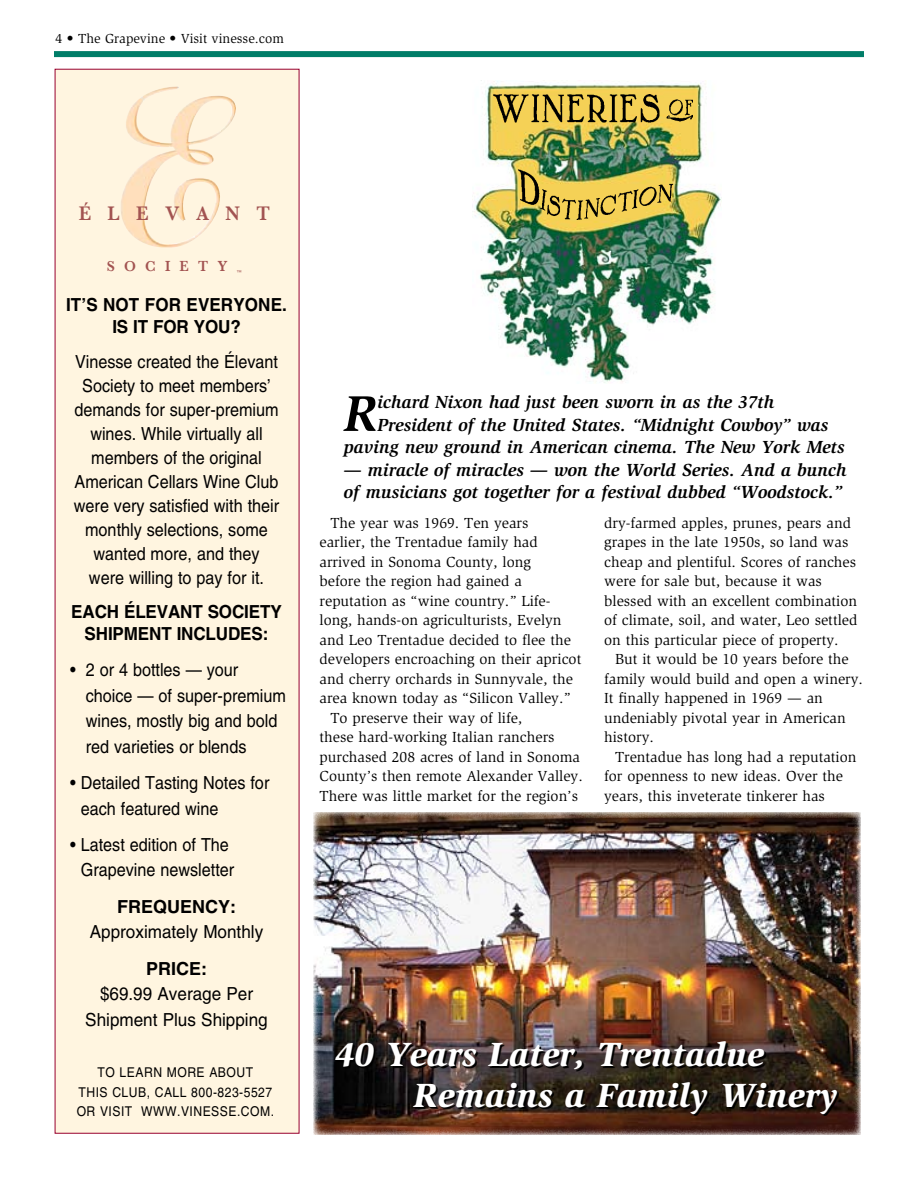
<style>
.page{position:relative;width:918px;height:1188px;background:#fff}
.page>*{position:absolute;margin:0;border:0;box-sizing:border-box;transform-origin:0 0}
.t1{font:italic 700 51.6px "Slimbach Std";color:#000}
.t2{font:italic 900 34.5px/40.5px "Slimbach Std";color:#fff}
.t3{font:600 20.1px "Baskerville";letter-spacing:.855em;color:#a25351;scale:.95 1}
.t4{font:18px/24px "Helvetica LT Std";color:#000;text-align:center;scale:.9 1}
.t5{font:italic 700 18px/22.5px "Slimbach Std";color:#000}
.t6{font:700 18px/22.5px "Helvetica LT Std";letter-spacing:-.01em;color:#000;text-align:center;scale:.95 1}
.t7{font:18px/25.5px "Helvetica LT Std";color:#000;text-align:center;scale:.95 1}
.t8{font:700 18px "Helvetica LT Std";letter-spacing:-.01em;color:#000}
.t9{font:15px/19.5px "Slimbach Std";color:#000}
.t10{font:600 15px "Baskerville";letter-spacing:.65em;color:#a25351;scale:.95 1}
.t11{font:13.5px/19.5px "Helvetica LT Std";letter-spacing:.04em;color:#000;scale:.9 1}
.t12{font:13.5px "Slimbach Std";color:#000}
.t13{font:5.25px "Helvetica LT Std";color:#a25351;scale:.95 1}
</style>
<div class="page">
<div style="left:54px;top:51px;width:810px;height:6px;background:#007d68"></div>
<div style="left:55px;top:69px;width:244px;height:1065px;background:#fff5e0"></div>
<img style="left:314px;top:812px;width:547px;height:323px">
<img style="left:474px;top:80px;width:247px;height:303px">
<img style="left:493px;top:94px;width:200px;height:126px">
<img style="left:126px;top:87px;width:49px;height:74px">
<svg style="left:337px;top:1043px;width:502px;height:73px;background:#2b211b"></svg>
<p class="t12" style="left:56px;top:31px;width:230px">4 • The Grapevine • Visit vinesse.com</p>
<h3 class="t3" style="left:79px;top:202px;width:203px">ÉLEVANT</h3>
<p class="t10" style="left:107px;top:257px;width:93px">SOCIET</p>
<p class="t10" style="left:218px;top:257px;width:12px">Y</p>
<p class="t13" style="left:237px;top:269px;width:7px">™</p>
<p class="t6" style="left:66px;top:293px;width:234px">IT’S NOT FOR EVERYONE.<br>IS IT FOR YOU?</p>
<p class="t4" style="left:74px;top:350px;width:230px">Vinesse created the Élevant<br>Society to meet members’ demands for super-premium wines. While virtually all members of the original<br>American Cellars Wine Club were very satisfied with their monthly selections, some wanted more, and they were willing to pay for it.</p>
<p class="t6" style="left:71px;top:600px;width:223px">EACH ÉLEVANT SOCIETY<br>SHIPMENT INCLUDES:</p>
<p class="t4" style="left:86px;top:657px;width:224px;line-height:25.5px;text-align:left;text-indent:-16px">• 2 or 4 bottles — your choice — of super-premium wines, mostly big and bold red varieties or blends</p>
<p class="t4" style="left:81px;top:770px;width:211px;line-height:25.5px;text-align:left;text-indent:-11px">• Detailed Tasting Notes for each featured wine</p>
<p class="t4" style="left:70px;top:832px;width:184px;line-height:25.5px">• Latest edition of The<br>Grapevine newsletter</p>
<p class="t8" style="left:117px;top:895px;width:120px">FREQUENCY:</p>
<p class="t7" style="left:90px;top:919px;width:184px">Approximately Monthly</p>
<p class="t8" style="left:146px;top:957px;width:63px">PRICE:</p>
<p class="t7" style="left:85px;top:981px;width:194px">$69.99 Average Per<br>Shipment Plus Shipping</p>
<p class="t11" style="left:98px;top:1063px;width:53px">To Learn</p>
<p class="t11" style="left:167px;top:1063px;width:68px">More About</p>
<p class="t11" style="left:79px;top:1082px;width:58px">Th is Club</p>
<p class="t11" style="left:147px;top:1082px;width:19px">, call</p>
<p class="t11" style="left:77px;top:1082px;width:219px;text-indent:115px">800-823-5527 or visit WWW.Vin esse.com</p>
<p class="t11" style="left:271px;top:1102px;width:5px">.</p>
<h1 class="t1" style="left:344px;top:384px;width:35px">R</h1>
<p class="t5" style="left:377px;top:391px;width:399px">ichard Nixon had just been sworn in as the 37th</p>
<p class="t5" style="left:377px;top:414px;width:453px">President of the United States. “Midnight Cowboy” was</p>
<p class="t5" style="left:344px;top:436px;width:502px">paving new ground in American cinema. The New York Mets</p>
<p class="t5" style="left:344px;top:459px;width:504px">— miracle of miracles — won the World Series. And a bunch of musicians got together for a festival dubbed “Woodstock.”</p>
<p class="t9" style="left:330px;top:513px;width:200px">The year was 1969. Ten years</p>
<p class="t9" style="left:320px;top:532px;width:220px">earlier, the Trentadue family had</p>
<p class="t9" style="left:320px;top:552px;width:213px">arrived in Sonoma County, long</p>
<p class="t9" style="left:320px;top:571px;width:204px">before the region had gained a</p>
<p class="t9" style="left:320px;top:591px;width:233px">reputation as “wine country.” Life-</p>
<p class="t9" style="left:320px;top:610px;width:243px">long, hands-on agriculturists, Evelyn</p>
<p class="t9" style="left:320px;top:630px;width:253px">and Leo Trentadue decided to flee the</p>
<p class="t9" style="left:320px;top:649px;width:263px">developers encroaching on their apricot</p>
<p class="t9" style="left:320px;top:669px;width:255px">and cherry orchards in Sunnyvale, the</p>
<p class="t9" style="left:320px;top:688px;width:253px">area known today as “Silicon Valley.”</p>
<p class="t9" style="left:330px;top:708px;width:194px">To preserve their way of life,</p>
<p class="t9" style="left:320px;top:727px;width:237px">these hard-working Italian ranchers</p>
<p class="t9" style="left:320px;top:747px;width:262px">purchased 208 acres of land in Sonoma</p>
<p class="t9" style="left:320px;top:766px;width:265px">County’s then remote Alexander Valley.</p>
<p class="t9" style="left:320px;top:786px;width:260px">There was little market for the region’s</p>
<p class="t9" style="left:604px;top:513px;width:255px">dry-farmed apples, prunes, pears and grapes in the late 1950s, so land was cheap and plentiful. Scores of ranches were for sale but, because it was blessed with an excellent combination of climate, soil, and water, Leo settled on this particular piece of property.</p>
<p class="t9" style="left:604px;top:649px;width:260px;text-indent:11px">But it would be 10 years before the family would build and open a winery.<br>It finally happened in 1969 — an undeniably pivotal year in American history.</p>
<p class="t9" style="left:604px;top:747px;width:254px;text-indent:11px">Trentadue has long had a reputation for openness to new ideas. Over the years, this inveterate tinkerer has</p>
<h2 class="t2" style="left:414px;top:1034px;width:425px;text-indent:-78px">40 Years Later, Trentadue<br>Remains a Family Winery</h2>
</div>
